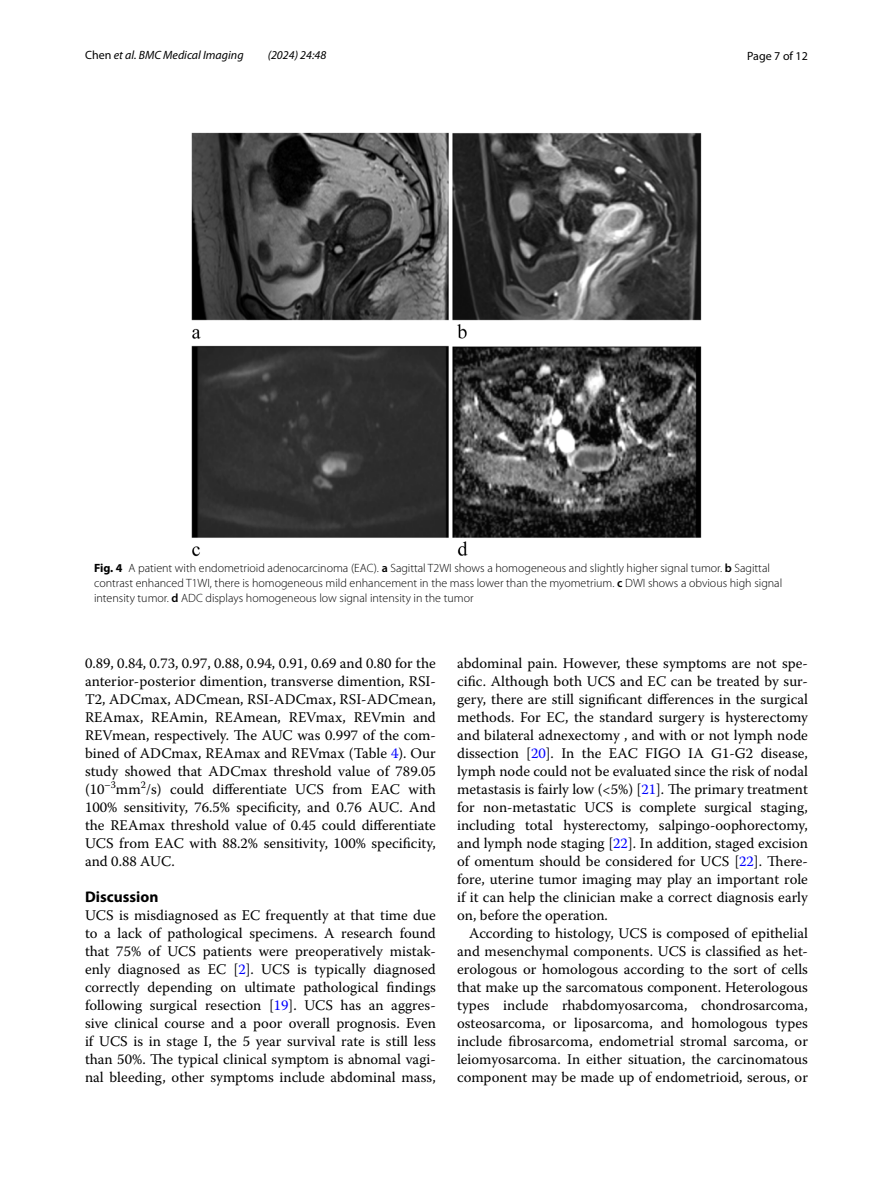
<style>
.page{position:relative;width:893px;height:1187px;background:#fff}
.page>*{position:absolute;margin:0;border:0;box-sizing:border-box;transform-origin:0 0}
.t1{font:700 15.45px "Myriad Pro";color:#000}
.t2{font:14.7px/18px "Warnock Pro";color:#000;text-align:justify}
.t3{font:300 12px/15px "Myriad Pro";color:#000}
.t4{font:italic 12px "Myriad Pro";color:#000}
.t5{font:12px "Myriad Pro";color:#000}
.s1{font-style:normal}
.s2{font-weight:700}
.s3{font-weight:600}
.s4{color:#00f}
</style>
<div class="page">
<img style="left:191px;top:133px;width:511px;height:424px">
<p class="t4" style="left:85px;top:48px;width:160px"><span class="s1">Chen</span> et al. BMC Medical Imaging</p>
<p class="t4" style="left:268px;top:48px;width:60px">(2024) 24:48</p>
<p class="t5" style="left:747px;top:48px;width:62px">Page 7 of 12</p>
<p class="t3" style="left:94px;top:560px;width:690px"><span class="s2">Fig. 4</span> A patient with endometrioid adenocarcinoma (EAC). <span class="s3">a</span> Sagittal T2WI shows a homogeneous and slightly higher signal tumor. <span class="s3">b</span> Sagittal contrast enhanced T1WI, there is homogeneous mild enhancement in the mass lower than the myometrium. <span class="s3">c</span> DWI shows a obvious high signal intensity tumor. <span class="s3">d</span> ADC displays homogeneous low signal intensity in the tumor</p>
<p class="t2" style="left:85px;top:653px;width:352px">0.89, 0.84, 0.73, 0.97, 0.88, 0.94, 0.91, 0.69 and 0.80 for the anterior-posterior dimention, transverse dimention, RSI-T2, ADCmax, ADCmean, RSI-ADCmax, RSI-ADCmean, REAmax, REAmin, REAmean, REVmax, REVmin and REVmean, respectively. The AUC was 0.997 of the com&shy;bined of ADCmax, REAmax and REVmax (Table <span class="s4">4</span>). Our study showed that ADCmax threshold value of 789.05 (10<sup>–3</sup>mm<sup>2</sup>/s) could differentiate UCS from EAC with 100% sensitivity, 76.5% specificity, and 0.76 AUC. And the REAmax threshold value of 0.45 could differentiate UCS from EAC with 88.2% sensitivity, 100% specificity, and 0.88 AUC.</p>
<p class="t1" style="left:85px;top:886px;width:75px">Discussion</p>
<p class="t2" style="left:85px;top:905px;width:352px">UCS is misdiagnosed as EC frequently at that time due to a lack of pathological specimens. A research found that 75% of UCS patients were preoperatively mistak&shy;enly diagnosed as EC [<span class="s4">2</span>]. UCS is typically diagnosed correctly depending on ultimate pathological findings following surgical resection [<span class="s4">19</span>]. UCS has an aggres&shy;sive clinical course and a poor overall prognosis. Even if UCS is in stage I, the 5 year survival rate is still less than 50%. The typical clinical symptom is abnomal vagi&shy;nal bleeding, other symptoms include abdominal mass,</p>
<p class="t2" style="left:457px;top:653px;width:352px">abdominal pain. However, these symptoms are not spe&shy;cific. Although both UCS and EC can be treated by sur&shy;gery, there are still significant differences in the surgical methods. For EC, the standard surgery is hysterectomy and bilateral adnexectomy , and with or not lymph node dissection [<span class="s4">20</span>]. In the EAC FIGO IA G1-G2 disease, lymph node could not be evaluated since the risk of nodal metastasis is fairly low (&lt;5%) [<span class="s4">21</span>]. The primary treatment for non-metastatic UCS is complete surgical staging, including total hysterectomy, salpingo-oophorectomy, and lymph node staging [<span class="s4">22</span>]. In addition, staged excision of omentum should be considered for UCS [<span class="s4">22</span>]. There&shy;fore, uterine tumor imaging may play an important role if it can help the clinician make a correct diagnosis early on, before the operation.</p>
<p class="t2" style="left:457px;top:923px;width:352px;text-indent:12px">According to histology, UCS is composed of epithelial and mesenchymal components. UCS is classified as het&shy;erologous or homologous according to the sort of cells that make up the sarcomatous component. Heterologous types include rhabdomyosarcoma, chondrosarcoma, osteosarcoma, or liposarcoma, and homologous types include fibrosarcoma, endometrial stromal sarcoma, or leiomyosarcoma. In either situation, the carcinomatous component may be made up of endometrioid, serous, or</p>
</div>
